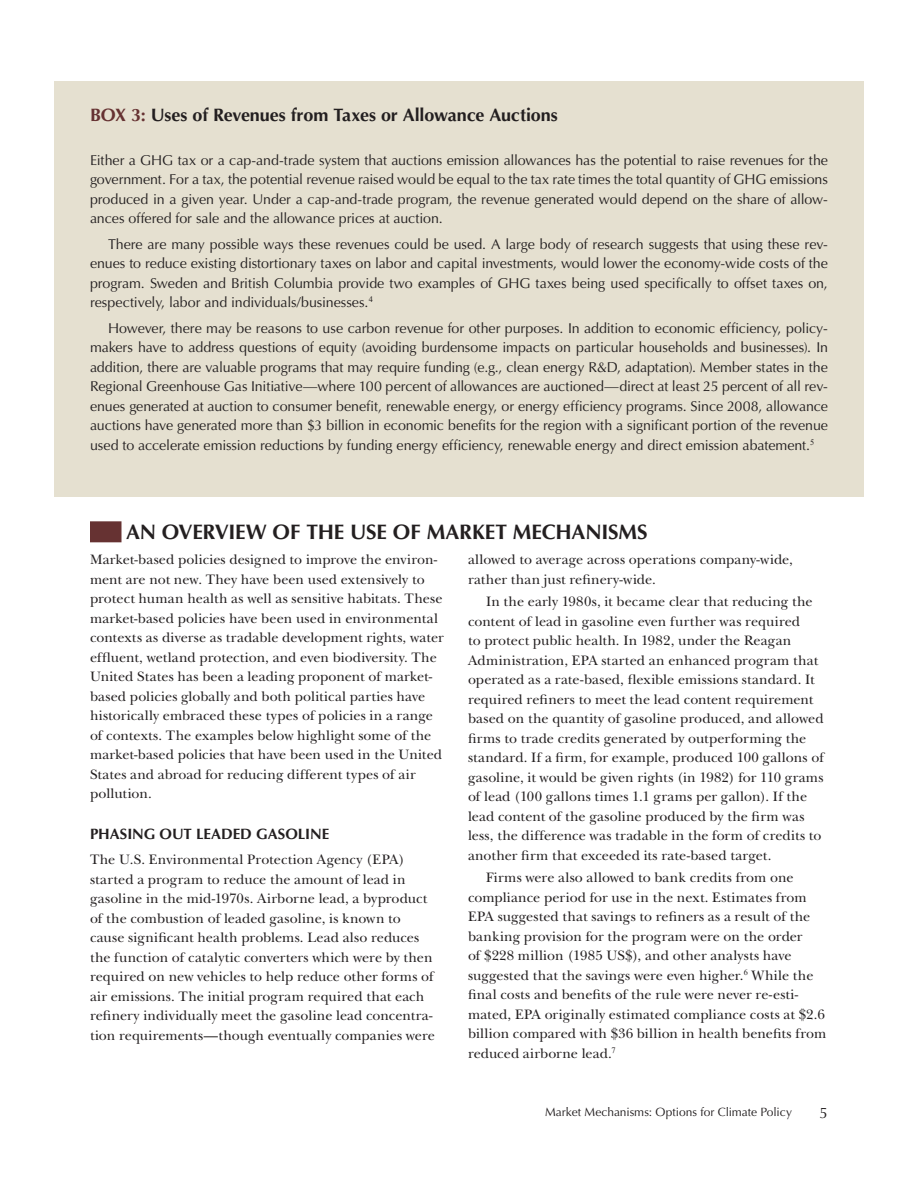
<style>
.page{position:relative;width:918px;height:1188px;background:#fff}
.page>*{position:absolute;margin:0;border:0;box-sizing:border-box;transform-origin:0 0}
.H2_FCI_Header_Optima{font:700 21px "Optima LT Std";letter-spacing:-.01em;color:#231f20}
.FCI_Figure_Box_Table{font:700 18px "Optima LT Std";letter-spacing:-.01em;color:#231f20}
.H3_FCI_Subhead_Optim{font:700 15px "Optima LT Std";letter-spacing:-.005em;color:#231f20}
.t1{font:15px "Optima LT Std";color:#231f20}
.FCI_Body_Copy_1P{font:14.25px/19.5px "New Baskerville Std";letter-spacing:.005em;color:#231f20}
.FCI_Body_Copy{font:14.25px/19.5px "New Baskerville Std";letter-spacing:.005em;color:#231f20}
.FCI_Box_Copy{font:14.25px/19.5px "Optima LT Std";letter-spacing:-.005em;color:#231f20;text-align:justify}
.FCI_Box_Copy_1P{font:14.25px/19.5px "Optima LT Std";letter-spacing:-.005em;color:#231f20;text-align:justify}
.t2{font:12px "Optima LT Std";letter-spacing:-.005em;color:#231f20}
.s1{color:#663232}
</style>
<div class="page">
<div style="left:90px;top:521px;width:32px;height:21px;background:#663232"></div>
<div style="left:54px;top:81px;width:810px;height:415px;background:#e5e0d0"></div>
<p class="FCI_Figure_Box_Table" style="left:90px;top:105px;width:469px"><span class="s1">BOX 3:</span> Uses of Revenues from Taxes or Allowance Auctions</p>
<p class="FCI_Box_Copy_1P" style="left:90px;top:150px;width:740px">Either a GHG tax or a cap-and-trade system that auctions emission allowances has the potential to raise revenues for the government. For a tax, the potential revenue raised would be equal to the tax rate times the total quantity of GHG emissions produced in a given year. Under a cap-and-trade program, the revenue generated would depend on the share of allow&shy;ances offered for sale and the allowance prices at auction.</p>
<p class="FCI_Box_Copy" style="left:90px;top:234px;width:739px;text-indent:18px">There are many possible ways these revenues could be used. A large body of research suggests that using these rev&shy;enues to reduce existing distortionary taxes on labor and capital investments, would lower the economy-wide costs of the program. Sweden and British Columbia provide two examples of GHG taxes being used specifically to offset taxes on, respectively, labor and individuals/businesses.<sup>4</sup></p>
<p class="FCI_Box_Copy" style="left:90px;top:318px;width:740px;text-indent:18px">However, there may be reasons to use carbon revenue for other purposes. In addition to economic efficiency, policy&shy;makers have to address questions of equity (avoiding burdensome impacts on particular households and businesses). In addition, there are valuable programs that may require funding (e.g., clean energy R&amp;D, adaptation). Member states in the Regional Greenhouse Gas Initiative—where 100 percent of allowances are auctioned—direct at least 25 percent of all rev&shy;enues generated at auction to consumer benefit, renewable energy, or energy efficiency programs. Since 2008, allowance auctions have generated more than $3 billion in economic benefits for the region with a significant portion of the revenue used to accelerate emission reductions by funding energy efficiency, renewable energy and direct emission abatement.<sup>5</sup></p>
<p class="H2_FCI_Header_Optima" style="left:126px;top:519px;width:523px">AN OVERVIEW OF THE USE OF MARKET MECHANISMS</p>
<p class="FCI_Body_Copy_1P" style="left:90px;top:550px;width:355px">Market-based policies designed to improve the environ&shy;ment are not new. They have been used extensively to protect human health as well as sensitive habitats. These market-based policies have been used in environmental contexts as diverse as tradable development rights, water effluent, wetland protection, and even biodiversity. The United States has been a leading proponent of market&shy;based policies globally and both political parties have historically embraced these types of policies in a range of contexts. The examples below highlight some of the market-based policies that have been used in the United States and abroad for reducing different types of air pollution.</p>
<p class="H3_FCI_Subhead_Optim" style="left:90px;top:825px;width:241px">PHASING OUT LEADED GASOLINE</p>
<p class="FCI_Body_Copy_1P" style="left:90px;top:850px;width:346px">The U.S. Environmental Protection Agency (EPA) started a program to reduce the amount of lead in gasoline in the mid-1970s. Airborne lead, a byproduct of the combustion of leaded gasoline, is known to cause significant health problems. Lead also reduces the function of catalytic converters which were by then required on new vehicles to help reduce other forms of air emissions. The initial program required that each refinery individually meet the gasoline lead concentra&shy;tion requirements—though eventually companies were</p>
<p class="FCI_Body_Copy_1P" style="left:468px;top:550px;width:326px">allowed to average across operations company-wide, rather than just refinery-wide.</p>
<p class="FCI_Body_Copy" style="left:468px;top:592px;width:357px;text-indent:18px">In the early 1980s, it became clear that reducing the content of lead in gasoline even further was required<br>to protect public health. In 1982, under the Reagan Administration, EPA started an enhanced program that operated as a rate-based, flexible emissions standard. It required refiners to meet the lead content requirement based on the quantity of gasoline produced, and allowed firms to trade credits generated by outperforming the standard. If a firm, for example, produced 100 gallons of gasoline, it would be given rights (in 1982) for 110 grams of lead (100 gallons times 1.1 grams per gallon). If the lead content of the gasoline produced by the firm was less, the difference was tradable in the form of credits to another firm that exceeded its rate-based target.</p>
<p class="FCI_Body_Copy" style="left:468px;top:868px;width:360px;text-indent:18px">Firms were also allowed to bank credits from one compliance period for use in the next. Estimates from EPA suggested that savings to refiners as a result of the banking provision for the program were on the order<br>of $228 million (1985 US$), and other analysts have suggested that the savings were even higher.<sup>6</sup> While the final costs and benefits of the rule were never re-esti&shy;mated, EPA originally estimated compliance costs at $2.6 billion compared with $36 billion in health benefits from reduced airborne lead.<sup>7</sup></p>
<p class="t2" style="left:545px;top:1105px;width:248px">Market Mechanisms: Options for Climate Policy</p>
<p class="t1" style="left:820px;top:1104px;width:10px">5</p>
</div>
